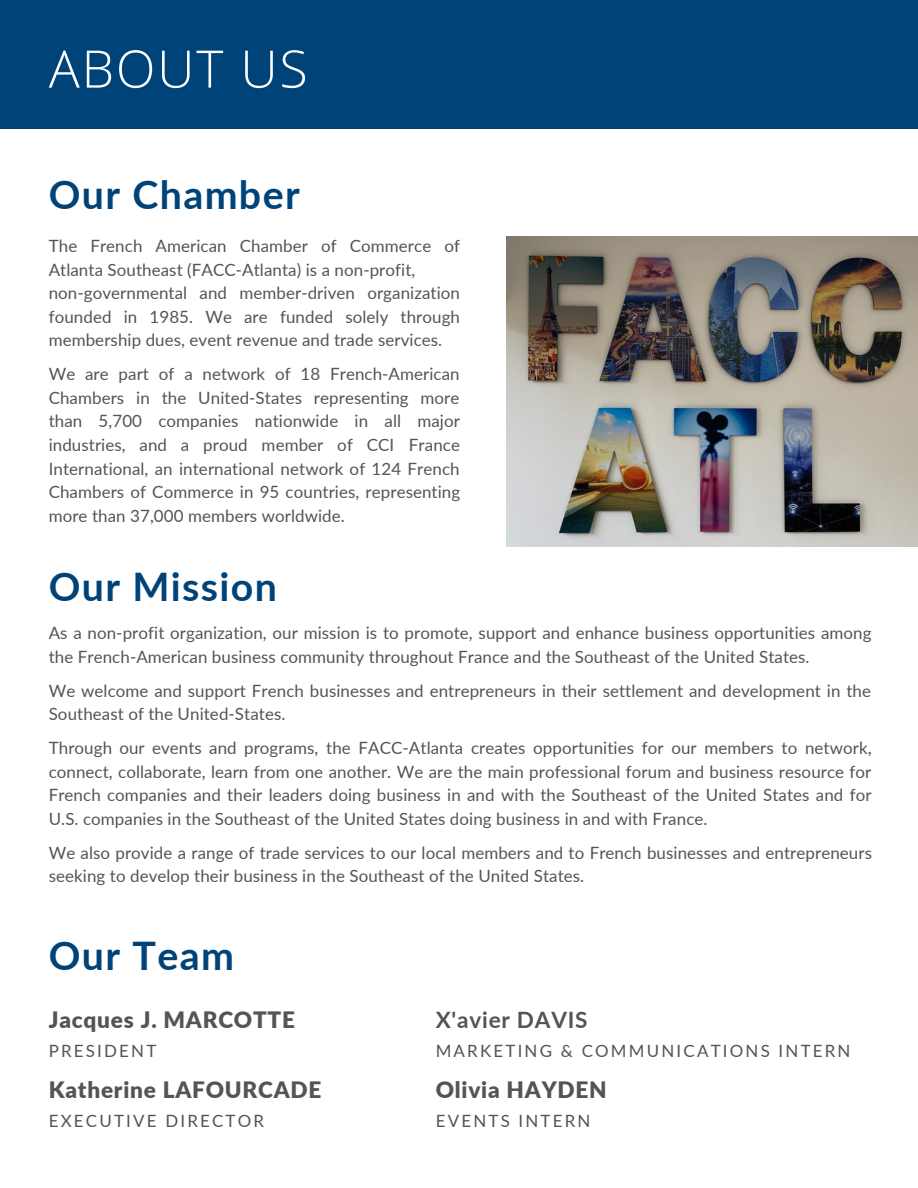
<style>
.page{position:relative;width:918px;height:1188px;background:#fff}
.page>*{position:absolute;margin:0;border:0;box-sizing:border-box;transform-origin:0 0}
.t1{font:300 51.75px "Open Sans";letter-spacing:.035em;color:#fff}
.t2{font:700 39.3px "Lato";letter-spacing:.035em;color:#004379}
.t3{font:900 22.5px "Lato";letter-spacing:.035em;color:#545454}
.t4{font:700 22.5px "Lato";letter-spacing:.035em;color:#545454}
.t5{font:16.95px/23.7px "Lato";letter-spacing:.005em;color:#545454}
.t6{font:16.95px "Lato";letter-spacing:.13em;color:#545454}
</style>
<div class="page">
<div style="left:0;top:0;width:918px;height:128px;background:#004379"></div>
<img style="left:506px;top:237px;width:412px;height:309px">
<h1 class="t1" style="left:49px;top:32px;width:260px">ABOUT US</h1>
<h2 class="t2" style="left:49px;top:170px;width:253px">Our Chamber</h2>
<p class="t5" style="left:49px;top:234px;width:413px">The French American Chamber of Commerce of Atlanta Southeast (FACC-Atlanta) is a non-profit, non-governmental and member-driven organization founded in 1985. We are funded solely through membership dues, event revenue and trade services.</p>
<p class="t5" style="left:49px;top:362px;width:413px;text-align:justify">We are part of a network of 18 French-American Chambers in the United-States representing more than 5,700 companies nationwide in all major industries, and a proud member of CCI France International, an international network of 124 French Chambers of Commerce in 95 countries, representing more than 37,000 members worldwide.</p>
<h2 class="t2" style="left:49px;top:562px;width:230px">Our Mission</h2>
<p class="t5" style="left:49px;top:621px;width:824px">As a non-profit organization, our mission is to promote, support and enhance business opportunities among the French-American business community throughout France and the Southeast of the United States.</p>
<p class="t5" style="left:49px;top:678px;width:824px">We welcome and support French businesses and entrepreneurs in their settlement and development in the<br>Southeast of the United-States.</p>
<p class="t5" style="left:49px;top:736px;width:824px;text-align:justify">Through our events and programs, the FACC-Atlanta creates opportunities for our members to network, connect, collaborate, learn from one another. We are the main professional forum and business resource for French companies and their leaders doing business in and with the Southeast of the United States and for U.S. companies in the Southeast of the United States doing business in and with France.</p>
<p class="t5" style="left:49px;top:840px;width:825px">We also provide a range of trade services to our local members and to French businesses and entrepreneurs seeking to develop their business in the Southeast of the United States.</p>
<h2 class="t2" style="left:49px;top:931px;width:187px">Our Team</h2>
<h3 class="t3" style="left:49px;top:1006px;width:248px">Jacques J. MARCOTTE</h3>
<p class="t6" style="left:49px;top:1040px;width:109px">PRESIDENT</p>
<h3 class="t3" style="left:49px;top:1076px;width:274px">Katherine LAFOURCADE</h3>
<p class="t6" style="left:49px;top:1110px;width:217px">EXECUTIVE DIRECTOR</p>
<h3 class="t4" style="left:436px;top:1006px;width:153px">X'avier DAVIS</h3>
<p class="t6" style="left:436px;top:1040px;width:416px">MARKETING &amp; COMMUNICATIONS INTERN</p>
<h3 class="t3" style="left:436px;top:1076px;width:173px">Olivia HAYDEN</h3>
<p class="t6" style="left:436px;top:1110px;width:156px">EVENTS INTERN</p>
</div>
